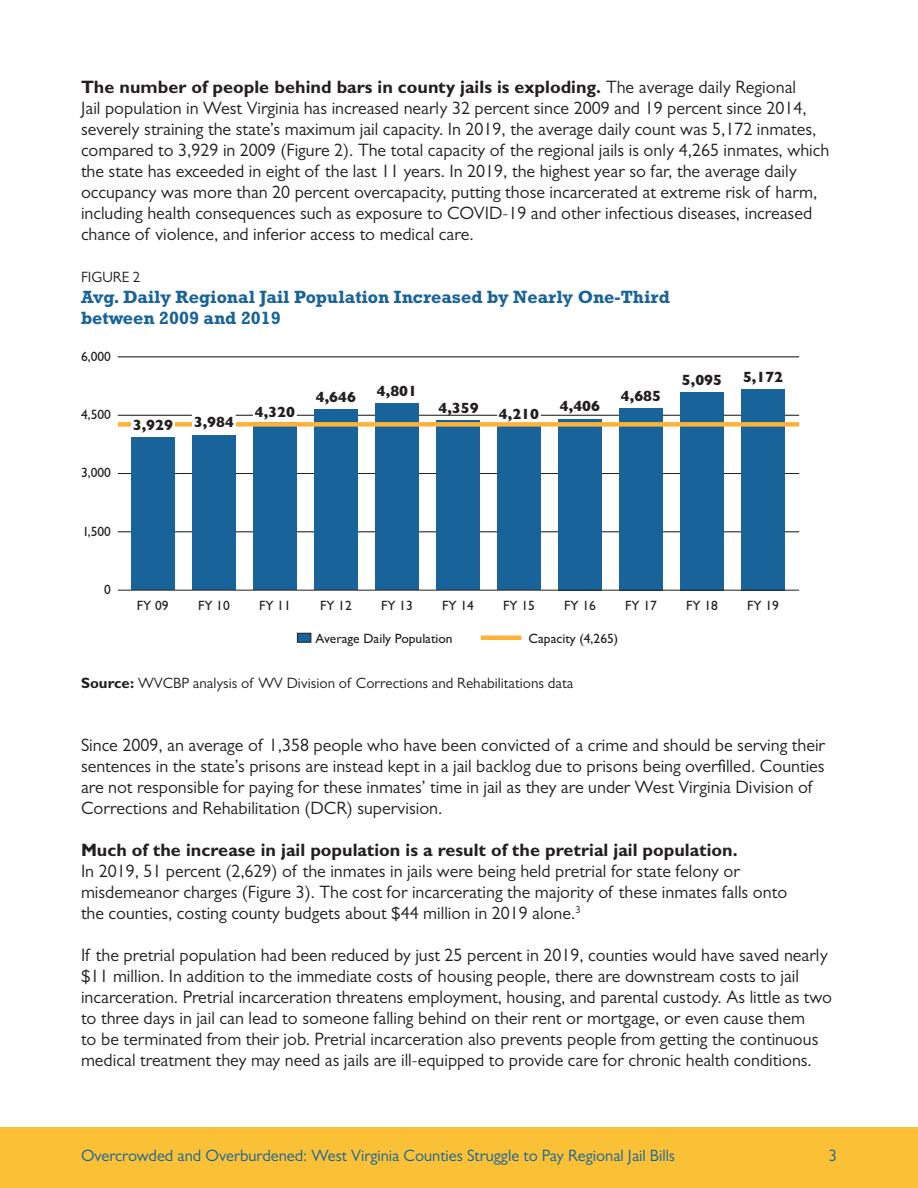
<style>
.page{position:relative;width:918px;height:1188px;background:#fff}
.page>*{position:absolute;margin:0;border:0;box-sizing:border-box;transform-origin:0 0}
.COPY{font:18px/21px "Gill Sans MT Pro";color:#231f20}
.Figure_Title{font:700 18px/21px "Rockwell Std";color:#18639a}
.t1{font:16.5px "Gill Sans MT Pro";color:#18639a}
.Source{font:15px "Gill Sans MT Pro";color:#231f20}
.t2{font:700 15px "Gill Sans";color:#231f20}
.Figure_Number{font:15px "Gill Sans MT Pro";color:#231f20}
.t3{font:13.5px "Gill Sans";color:#231f20}
.s1{font-weight:700}
</style>
<div class="page">
<div style="left:0;top:1127px;width:918px;height:61px;background:#fac136"></div>
<hr style="left:118px;top:357px;width:681px;height:1px;background:#231f20">
<hr style="left:118px;top:415px;width:74px;height:1px;background:#231f20">
<hr style="left:118px;top:473px;width:681px;height:1px;background:#231f20">
<hr style="left:118px;top:532px;width:681px;height:1px;background:#231f20">
<div style="left:118px;top:422px;width:13px;height:5px;background:#ffb238"></div>
<svg style="left:236px;top:415px;width:17px;height:1px"></svg>
<hr style="left:297px;top:415px;width:200px;height:1px;background:#231f20">
<hr style="left:541px;top:415px;width:258px;height:1px;background:#231f20">
<div style="left:175px;top:422px;width:17px;height:5px;background:#ffb238"></div>
<div style="left:131px;top:437px;width:44px;height:153px;background:#18639a"></div>
<div style="left:192px;top:435px;width:44px;height:155px;background:#18639a"></div>
<div style="left:253px;top:422px;width:44px;height:168px;background:#18639a"></div>
<div style="left:314px;top:410px;width:44px;height:180px;background:#18639a"></div>
<div style="left:375px;top:404px;width:44px;height:186px;background:#18639a"></div>
<div style="left:436px;top:421px;width:44px;height:169px;background:#18639a"></div>
<div style="left:497px;top:426px;width:44px;height:164px;background:#18639a"></div>
<div style="left:558px;top:419px;width:44px;height:171px;background:#18639a"></div>
<div style="left:619px;top:408px;width:44px;height:182px;background:#18639a"></div>
<div style="left:680px;top:392px;width:44px;height:198px;background:#18639a"></div>
<div style="left:741px;top:389px;width:44px;height:201px;background:#18639a"></div>
<hr style="left:118px;top:590px;width:681px;height:1px;background:#231f20">
<div style="left:236px;top:422px;width:563px;height:5px;background:#ffb238"></div>
<hr style="left:481px;top:636px;width:40px;height:4px;background:#ffb238">
<div style="left:297px;top:633px;width:14px;height:10px;background:#18639a;border:1px solid #231f20"></div>
<p class="COPY" style="left:81px;top:77px;width:750px"><span class="s1">The number of people behind bars in county jails is exploding.</span> The average daily Regional<br>Jail population in West Virginia has increased nearly 32 percent since 2009 and 19 percent since 2014, severely straining the state’s maximum jail capacity. In 2019, the average daily count was 5,172 inmates, compared to 3,929 in 2009 (Figure 2). The total capacity of the regional jails is only 4,265 inmates, which the state has exceeded in eight of the last 11 years. In 2019, the highest year so far, the average daily occupancy was more than 20 percent overcapacity, putting those incarcerated at extreme risk of harm, including health consequences such as exposure to COVID-19 and other infectious diseases, increased chance of violence, and inferior access to medical care.</p>
<p class="Figure_Number" style="left:81px;top:268px;width:61px">FIGURE 2</p>
<p class="Figure_Title" style="left:81px;top:286px;width:590px">Avg. Daily Regional Jail Population Increased by Nearly One-Third between 2009 and 2019</p>
<p class="t3" style="left:81px;top:348px;width:31px">6,000</p>
<p class="t3" style="left:81px;top:406px;width:31px">4,500</p>
<p class="t3" style="left:81px;top:465px;width:31px">3,000</p>
<p class="t3" style="left:82px;top:523px;width:30px">1,500</p>
<p class="t3" style="left:104px;top:581px;width:8px">0</p>
<p class="t2" style="left:133px;top:413px;width:42px">3,929</p>
<p class="t2" style="left:194px;top:410px;width:42px">3,984</p>
<p class="t2" style="left:255px;top:400px;width:42px">4,320</p>
<p class="t2" style="left:316px;top:385px;width:42px">4,646</p>
<p class="t2" style="left:377px;top:379px;width:42px">4,801</p>
<p class="t2" style="left:438px;top:396px;width:42px">4,359</p>
<p class="t2" style="left:499px;top:402px;width:42px">4,210</p>
<p class="t2" style="left:560px;top:394px;width:42px">4,406</p>
<p class="t2" style="left:621px;top:384px;width:42px">4,685</p>
<p class="t2" style="left:682px;top:368px;width:42px">5,095</p>
<p class="t2" style="left:743px;top:365px;width:42px">5,172</p>
<p class="t3" style="left:137px;top:598px;width:33px">FY 09</p>
<p class="t3" style="left:198px;top:598px;width:33px">FY 10</p>
<p class="t3" style="left:259px;top:598px;width:33px">FY 11</p>
<p class="t3" style="left:320px;top:598px;width:33px">FY 12</p>
<p class="t3" style="left:381px;top:598px;width:33px">FY 13</p>
<p class="t3" style="left:442px;top:598px;width:33px">FY 14</p>
<p class="t3" style="left:503px;top:598px;width:33px">FY 15</p>
<p class="t3" style="left:564px;top:598px;width:33px">FY 16</p>
<p class="t3" style="left:625px;top:598px;width:33px">FY 17</p>
<p class="t3" style="left:686px;top:598px;width:33px">FY 18</p>
<p class="t3" style="left:747px;top:598px;width:33px">FY 19</p>
<p class="t3" style="left:316px;top:630px;width:139px">Average Daily Population</p>
<p class="t3" style="left:529px;top:630px;width:91px">Capacity (4,265)</p>
<p class="Source" style="left:81px;top:674px;width:494px"><span class="s1">Source:</span> WVCBP analysis of WV Division of Corrections and Rehabilitations data</p>
<p class="COPY" style="left:81px;top:734px;width:746px">Since 2009, an average of 1,358 people who have been convicted of a crime and should be serving their sentences in the state’s prisons are instead kept in a jail backlog due to prisons being overfilled. Counties are not responsible for paying for these inmates’ time in jail as they are under West Virginia Division of Corrections and Rehabilitation (DCR) supervision.</p>
<p class="COPY" style="left:81px;top:839px;width:708px"><span class="s1">Much of the increase in jail population is a result of the pretrial jail population.<br></span>In 2019, 51 percent (2,629) of the inmates in jails were being held pretrial for state felony or misdemeanor charges (Figure 3). The cost for incarcerating the majority of these inmates falls onto the counties, costing county budgets about $44 million in 2019 alone.<sup>3</sup></p>
<p class="COPY" style="left:81px;top:944px;width:753px">If the pretrial population had been reduced by just 25 percent in 2019, counties would have saved nearly $11 million. In addition to the immediate costs of housing people, there are downstream costs to jail incarceration. Pretrial incarceration threatens employment, housing, and parental custody. As little as two to three days in jail can lead to someone falling behind on their rent or mortgage, or even cause them<br>to be terminated from their job. Pretrial incarceration also prevents people from getting the continuous medical treatment they may need as jails are ill-equipped to provide care for chronic health conditions.</p>
<p class="t1" style="left:81px;top:1146px;width:596px">Overcrowded and Overburdened: West Virginia Counties Struggle to Pay Regional Jail Bills</p>
<p class="t1" style="left:829px;top:1146px;width:10px">3</p>
</div>
